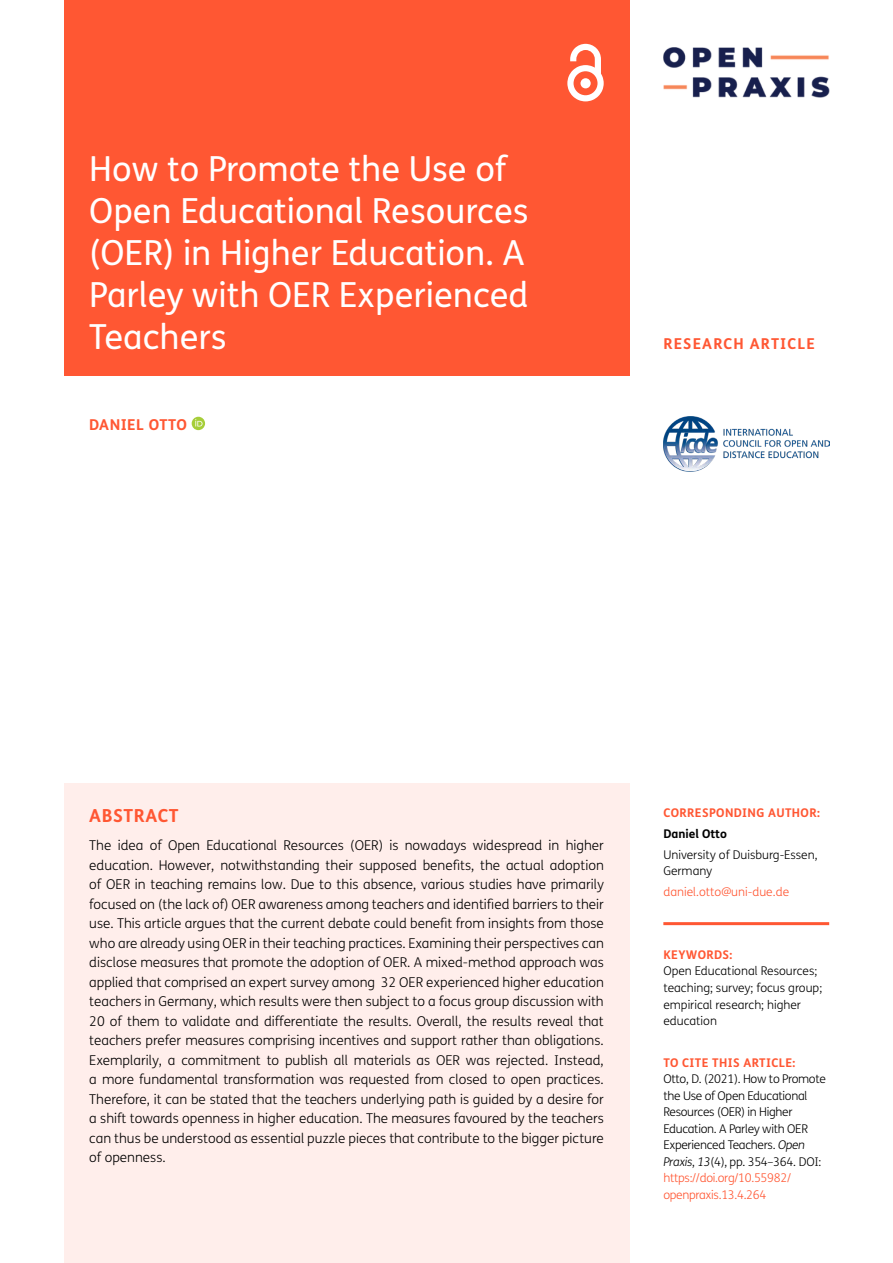
<style>
.page{position:relative;width:893px;height:1263px;background:#fff}
.page>*{position:absolute;margin:0;border:0;box-sizing:border-box;transform-origin:0 0}
.Article_Title{font:34.5px/42px "FS Me";color:#fff}
.t1{font:700 18px "FS Me";letter-spacing:.03em;color:#ff5733}
.Cover_Authors{font:700 15px "FS Me";letter-spacing:.075em;color:#ff5733}
.Cover_Authors-2{font:700 15px "FS Me";letter-spacing:.03em;color:#ff5733}
.Abstract_Copy{font:300 13.5px/19.5px "FS Me";color:#000;text-align:justify}
.t2{font:300 12px/16.5px "FS Me";letter-spacing:-.025em;color:#000}
.t3{font:300 12px/16.6px "FS Me";color:#000}
.t4{font:700 12px "FS Me";letter-spacing:.03em;color:#ff5733}
.t5{font:300 12px "FS Me";color:#ff5733}
.t6{font:700 12px "FS Me";color:#000}
.s1{font-style:italic}
.s2{color:#ff5733}
</style>
<div class="page">
<div style="left:64px;top:0;width:565px;height:376px;background:#ff5733"></div>
<svg style="left:567px;top:44px;width:37px;height:57px"></svg>
<img style="left:663px;top:48px;width:166px;height:50px">
<img style="left:663px;top:417px;width:166px;height:54px">
<hr style="left:663px;top:922px;width:166px;height:3px;background:#ff5733">
<div style="left:64px;top:783px;width:565px;height:480px;background:#ffeeeb"></div>
<svg style="left:192px;top:417px;width:13px;height:13px"></svg>
<svg style="left:195px;top:419px;width:8px;height:7px"></svg>
<h1 class="Article_Title" style="left:89px;top:148px;width:441px">How to Promote the Use of<br>Open Educational Resources (OER) in Higher Education. A<br>Parley with OER Experienced<br>Teachers</h1>
<p class="Cover_Authors-2" style="left:89px;top:415px;width:99px">DANIEL OTTO</p>
<p class="Cover_Authors" style="left:663px;top:334px;width:153px">RESEARCH ARTICLE</p>
<h1 class="t1" style="left:89px;top:804px;width:91px">ABSTRACT</h1>
<p class="Abstract_Copy" style="left:89px;top:836px;width:516px">The idea of Open Educational Resources (OER) is nowadays widespread in higher education. However, notwithstanding their supposed benefits, the actual adoption of OER in teaching remains low. Due to this absence, various studies have primarily focused on (the lack of) OER awareness among teachers and identified barriers to their use. This article argues that the current debate could benefit from insights from those who are already using OER in their teaching practices. Examining their perspectives can disclose measures that promote the adoption of OER. A mixed-method approach was applied that comprised an expert survey among 32 OER experienced higher education teachers in Germany, which results were then subject to a focus group discussion with 20 of them to validate and differentiate the results. Overall, the results reveal that teachers prefer measures comprising incentives and support rather than obligations.<br>Exemplarily, a commitment to publish all materials as OER was rejected. Instead, a more fundamental transformation was requested from closed to open practices.<br>Therefore, it can be stated that the teachers underlying path is guided by a desire for a shift towards openness in higher education. The measures favoured by the teachers can thus be understood as essential puzzle pieces that contribute to the bigger picture of openness.</p>
<p class="t4" style="left:663px;top:805px;width:158px">CORRESPONDING AUTHOR:</p>
<p class="t6" style="left:663px;top:826px;width:65px">Daniel Otto</p>
<p class="t3" style="left:663px;top:846px;width:156px">University of Duisburg-Essen,<br>Germany</p>
<p class="t5" style="left:663px;top:885px;width:127px">daniel.otto@uni-due.de</p>
<p class="t4" style="left:663px;top:947px;width:71px">KEYWORDS:</p>
<p class="t3" style="left:663px;top:963px;width:160px">Open Educational Resources; teaching; survey; focus group; empirical research; higher education</p>
<p class="t4" style="left:663px;top:1055px;width:133px">TO CITE THIS ARTICLE:</p>
<p class="t2" style="left:663px;top:1071px;width:164px">Otto, D. (2021). How to Promote the Use of Open Educational<br>Resources (OER) in Higher<br>Education. A Parley with OER<br>Experienced Teachers. <span class="s1">Open<br>Praxis</span>, <span class="s1">13</span>(4), pp. 354–364. DOI: <span class="s2">https://doi.org/10.55982/ openpraxis.13.4.264</span></p>
</div>
